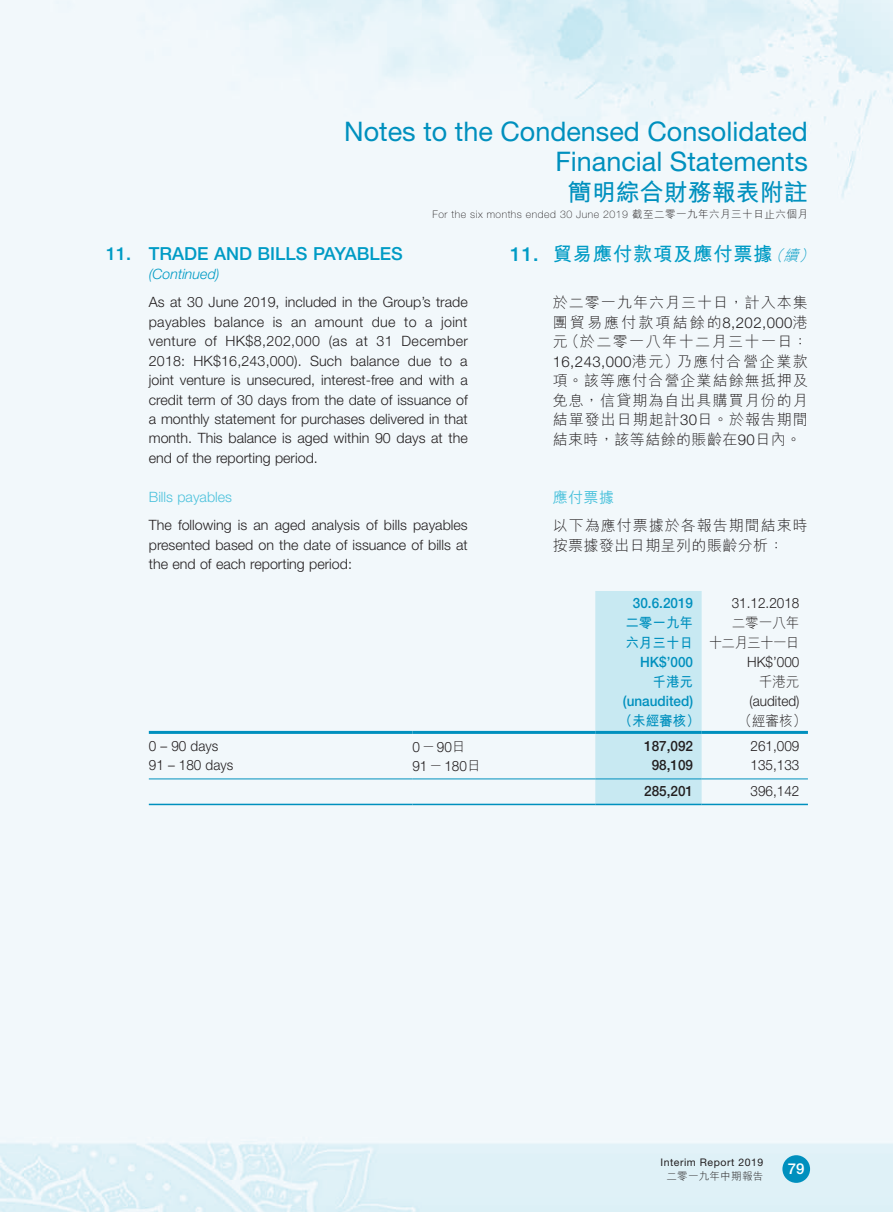
<style>
.page{position:relative;width:893px;height:1212px;background:#fff}
.page>*{position:absolute;margin:0;border:0;box-sizing:border-box;transform-origin:0 0}
.t1{font:27px/30px "Helvetica Neue LT Std";color:#0090be;text-align:right}
.t2{font:700 24px "M Hei HK";color:#0090be}
.t3{font:700 19.5px "M Hei HK";letter-spacing:.03em;color:#009bc5}
.t4{font:500 18px "Helvetica Neue LT Std";color:#009bc5}
.t5{font:300 15px/19.5px "M Hei HK";letter-spacing:.065em;color:#231f20;text-align:justify}
.t6{font:500 15px "M Hei HK";color:#4cc2dc}
.t7{font:500 15px "Helvetica Neue LT Std";color:#fff}
.t8{font:300 14.25px/19.5px "Helvetica Neue LT Std";color:#231f20;text-align:justify}
.t9{font:300 14.25px "Helvetica Neue LT Std";color:#231f20;scale:.95 1}
.t10{font:500 14.25px "Helvetica Neue LT Std";color:#0090be;scale:.95 1}
.t11{font:500 14.25px "Helvetica Neue LT Std";color:#231f20;scale:.95 1}
.t12{font:700 14.25px/19.5px "M Hei HK";color:#0090be;scale:.95 1}
.t13{font:300 14.25px "Helvetica Neue LT Std";color:#4cc2dc}
.t14{font:300 14.25px/19.5px "M Hei HK";letter-spacing:-.05em;color:#231f20;text-align:right;scale:.95 1}
.t15{font:italic 300 14.25px "Helvetica Neue LT Std";color:#009bc5}
.t16{font:300 14.25px "M Hei HK";color:#231f20;scale:.95 1}
.t17{font:100 10.5px "Helvetica Neue LT Std";letter-spacing:.05em;color:#231f20}
.t18{font:10.5px "Helvetica Neue LT Std";letter-spacing:.05em;color:#231f20}
.t19{font:300 10.5px "M Hei HK";letter-spacing:.03em;color:#231f20}
.s1{font-family:"M Hei HK";font-weight:300}
.s2{font-family:"Helvetica Neue LT Std";font-weight:500}
.s3{font-weight:300;font-style:italic;font-size:15px}
.s4{font-family:"Helvetica Neue LT Std"}
.s5{font-family:"M Hei HK"}
</style>
<div class="page">
<div style="left:782px;top:1155px;width:28px;height:28px;background:#0090be;border-radius:50%"></div>
<div style="left:595px;top:591px;width:107px;height:213px;background:#c8e9f2"></div>
<hr style="left:149px;top:731px;width:263px;height:3px;background:#0090be">
<hr style="left:412px;top:731px;width:183px;height:3px;background:#0090be">
<hr style="left:595px;top:731px;width:107px;height:3px;background:#0090be">
<hr style="left:702px;top:731px;width:106px;height:3px;background:#0090be">
<hr style="left:149px;top:778px;width:263px;height:1px;background:#0090be">
<hr style="left:412px;top:778px;width:183px;height:1px;background:#0090be">
<hr style="left:595px;top:778px;width:107px;height:1px;background:#0090be">
<hr style="left:702px;top:778px;width:106px;height:1px;background:#0090be">
<hr style="left:149px;top:804px;width:263px;height:1px;background:#0090be">
<hr style="left:412px;top:804px;width:183px;height:1px;background:#0090be">
<hr style="left:595px;top:804px;width:107px;height:1px;background:#0090be">
<hr style="left:702px;top:804px;width:106px;height:1px;background:#0090be">
<h1 class="t1" style="left:344px;top:117px;width:465px">Notes to the Condensed Consolidated<br>Financial Statements</h1>
<h2 class="t2" style="left:568px;top:174px;width:241px">簡明綜合財務報表附註</h2>
<p class="t17" style="left:433px;top:208px;width:377px">For the six months ended 30 June 2019 <span class="s1">截至二零一九年六月三十日止六個月</span></p>
<h3 class="t3" style="left:510px;top:239px;width:309px"><span class="s2">11.</span> 貿易應付款項及應付票據<span class="s3">（續）</span></h3>
<p class="t5" style="left:553px;top:293px;width:257px">於二零一九年六月三十日，計入本集團貿易應付款項結餘的<span class="s4">8,202,000</span>港元（於二零一八年十二月三十一日：<span class="s4">16,243,000</span>港元）乃應付合營企業款項。該等應付合營企業結餘無抵押及免息，信貸期為自出具購買月份的月結單發出日期起計<span class="s4">30</span>日。於報告期間結束時，該等結餘的賬齡在<span class="s4">90</span>日內。</p>
<p class="t4" style="left:106px;top:242px;width:298px">11. TRADE AND BILLS PAYABLES</p>
<p class="t15" style="left:149px;top:265px;width:72px">(Continued)</p>
<p class="t8" style="left:149px;top:292px;width:321px">As at 30 June 2019, included in the Group’s trade payables balance is an amount due to a joint venture of HK$8,202,000 (as at 31 December 2018: HK$16,243,000). Such balance due to a joint venture is unsecured, interest-free and with a credit term of 30 days from the date of issuance of a monthly statement for purchases delivered in that month. This balance is aged within 90 days at the end of the reporting period.</p>
<p class="t13" style="left:149px;top:488px;width:85px">Bills payables</p>
<p class="t8" style="left:149px;top:515px;width:320px">The following is an aged analysis of bills payables presented based on the date of issuance of bills at the end of each reporting period:</p>
<p class="t6" style="left:553px;top:487px;width:63px">應付票據</p>
<p class="t5" style="left:553px;top:516px;width:257px">以下為應付票據於各報告期間結束時按票據發出日期呈列的賬齡分析：</p>
<p class="t10" style="left:633px;top:594px;width:65px">30.6.2019</p>
<p class="t9" style="left:732px;top:594px;width:73px">31.12.2018</p>
<p class="t12" style="left:625px;top:612px;width:73px">二零一九年六月三十日</p>
<p class="t14" style="left:709px;top:613px;width:97px">二零一八年<br>十二月三十一日</p>
<p class="t10" style="left:640px;top:653px;width:57px">HK$’000</p>
<p class="t9" style="left:747px;top:653px;width:56px">HK$’000</p>
<p class="t12" style="left:652px;top:670px;width:44px">千港元</p>
<p class="t16" style="left:759px;top:674px;width:44px">千港元</p>
<p class="t10" style="left:623px;top:692px;width:75px">(unaudited)</p>
<p class="t9" style="left:749px;top:692px;width:54px">(audited)</p>
<p class="t12" style="left:619px;top:709px;width:87px">（未經審核）</p>
<p class="t16" style="left:738px;top:713px;width:73px">（經審核）</p>
<p class="t9" style="left:149px;top:737px;width:75px">0 – 90 days</p>
<p class="t9" style="left:412px;top:738px;width:57px">0<span class="s5">－</span>90<span class="s5">日</span></p>
<p class="t11" style="left:644px;top:737px;width:53px">187,092</p>
<p class="t9" style="left:750px;top:737px;width:53px">261,009</p>
<p class="t9" style="left:149px;top:757px;width:90px">91 – 180 days</p>
<p class="t9" style="left:412px;top:757px;width:73px">91<span class="s5">－</span>180<span class="s5">日</span></p>
<p class="t11" style="left:652px;top:757px;width:45px">98,109</p>
<p class="t9" style="left:750px;top:757px;width:53px">135,133</p>
<p class="t11" style="left:644px;top:783px;width:53px">285,201</p>
<p class="t9" style="left:750px;top:782px;width:53px">396,142</p>
<p class="t18" style="left:660px;top:1155px;width:104px">Interim Report 2019</p>
<p class="t19" style="left:666px;top:1170px;width:98px">二零一九年中期報告</p>
<p class="t7" style="left:788px;top:1160px;width:18px">79</p>
</div>
